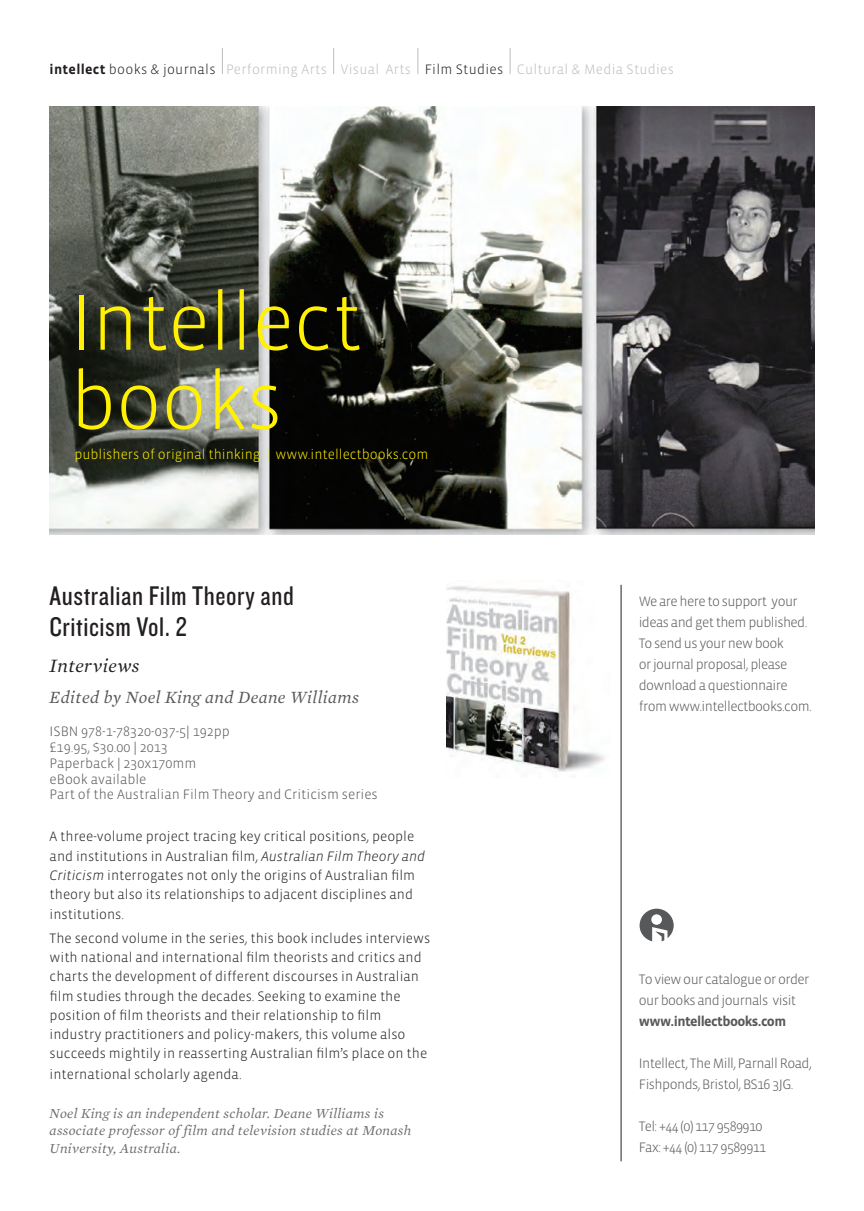
<style>
.page{position:relative;width:864px;height:1211px;background:#fff}
.page>*{position:absolute;margin:0;border:0;box-sizing:border-box;transform-origin:0 0}
.t1{font:300 81.55px/79.1px "Vista Sans";letter-spacing:-.01em;color:#fff101}
.t2{font:28px/31.5px "Knockout HTF29 Junior Liteweight";letter-spacing:.02em;color:#231f20}
.t3{font:italic 19.25px "Mercury Text G1";letter-spacing:.02em;color:#231f20}
.t4{font:italic 17.5px "Mercury Text G1";letter-spacing:.02em;color:#57585a}
.t5{font:300 14px/19.2px "Vista Sans";color:#231f20}
.t6{font:300 14px/21px "Vista Sans";letter-spacing:-.04em;color:#57585a}
.t7{font:300 14px/15.8px "Vista Sans";color:#57585a}
.t8{font:italic 14px/17.5px "Mercury Text G1";letter-spacing:.02em;color:#6c6d70}
.t9{font:300 14px "Vista Sans";letter-spacing:.02em;color:#bcbdc0}
.t10{font:300 14px "Vista Sans";color:#fff101}
.s1{font-weight:700;color:#231f20}
.s2{color:#231f20}
.s3{font-style:italic}
.s4{font-weight:700}
</style>
<div class="page">
<img style="left:50px;top:107px;width:763px;height:427px">
<svg style="left:222px;top:48px;width:1px;height:26px"></svg>
<svg style="left:333px;top:48px;width:1px;height:26px"></svg>
<svg style="left:417px;top:48px;width:1px;height:26px"></svg>
<svg style="left:509px;top:48px;width:1px;height:26px"></svg>
<img style="left:446px;top:586px;width:159px;height:186px">
<svg style="left:639px;top:908px;width:34px;height:33px"></svg>
<hr style="left:620px;top:585px;width:1px;height:576px;background:#231f20">
<p class="t9" style="left:50px;top:62px;width:625px"><span class="s1">intellect</span> <span class="s2">books &amp; journals</span> Performing Arts Visual Arts <span class="s2">Film Studies</span> Cultural &amp; Media Studies</p>
<p class="t1" style="left:70px;top:284px;width:293px">Intellect books</p>
<p class="t10" style="left:74px;top:447px;width:355px">publishers of original thinking | www.intellectbooks.com</p>
<p class="t2" style="left:50px;top:580px;width:246px">Australian Film Theory and<br>Criticism Vol. 2</p>
<p class="t3" style="left:50px;top:654px;width:91px">Interviews</p>
<p class="t4" style="left:50px;top:686px;width:311px">Edited by Noel King and Deane Williams</p>
<p class="t7" style="left:50px;top:724px;width:329px">ISBN 978-1-78320-037-5| 192pp<br>£19.95, $30.00 | 2013<br>Paperback | 230x170mm<br>eBook available<br>Part of the Australian Film Theory and Criticism series</p>
<p class="t5" style="left:50px;top:827px;width:377px">A three-volume project tracing key critical positions, people and institutions in Australian film, <span class="s3">Australian Film Theory and Criticism</span> interrogates not only the origins of Australian film theory but also its relationships to adjacent disciplines and institutions.</p>
<p class="t5" style="left:50px;top:928px;width:382px">The second volume in the series, this book includes interviews with national and international film theorists and critics and charts the development of different discourses in Australian film studies through the decades. Seeking to examine the position of film theorists and their relationship to film industry practitioners and policy-makers, this volume also succeeds mightily in reasserting Australian film’s place on the</p>
<p class="t5" style="left:50px;top:1065px;width:194px">international scholarly agenda.</p>
<p class="t8" style="left:50px;top:1104px;width:363px">Noel King is an independent scholar. Deane Williams is associate professor of film and television studies at Monash<br>University, Australia.</p>
<p class="t6" style="left:638px;top:591px;width:175px">We are here to support your ideas and get them published.<br>To send us your new book<br>or journal proposal, please download a questionnaire from www.intellectbooks.com.</p>
<p class="t6" style="left:638px;top:968px;width:172px">To view our catalogue or order our books and journals visit <span class="s4">www.intellectbooks.com</span></p>
<p class="t6" style="left:638px;top:1052px;width:174px">Intellect, The Mill, Parnall Road,<br>Fishponds, Bristol, BS16 3JG.</p>
<p class="t6" style="left:638px;top:1115px;width:129px">Tel: +44 (0) 117 9589910<br>Fax: +44 (0) 117 9589911</p>
</div>
